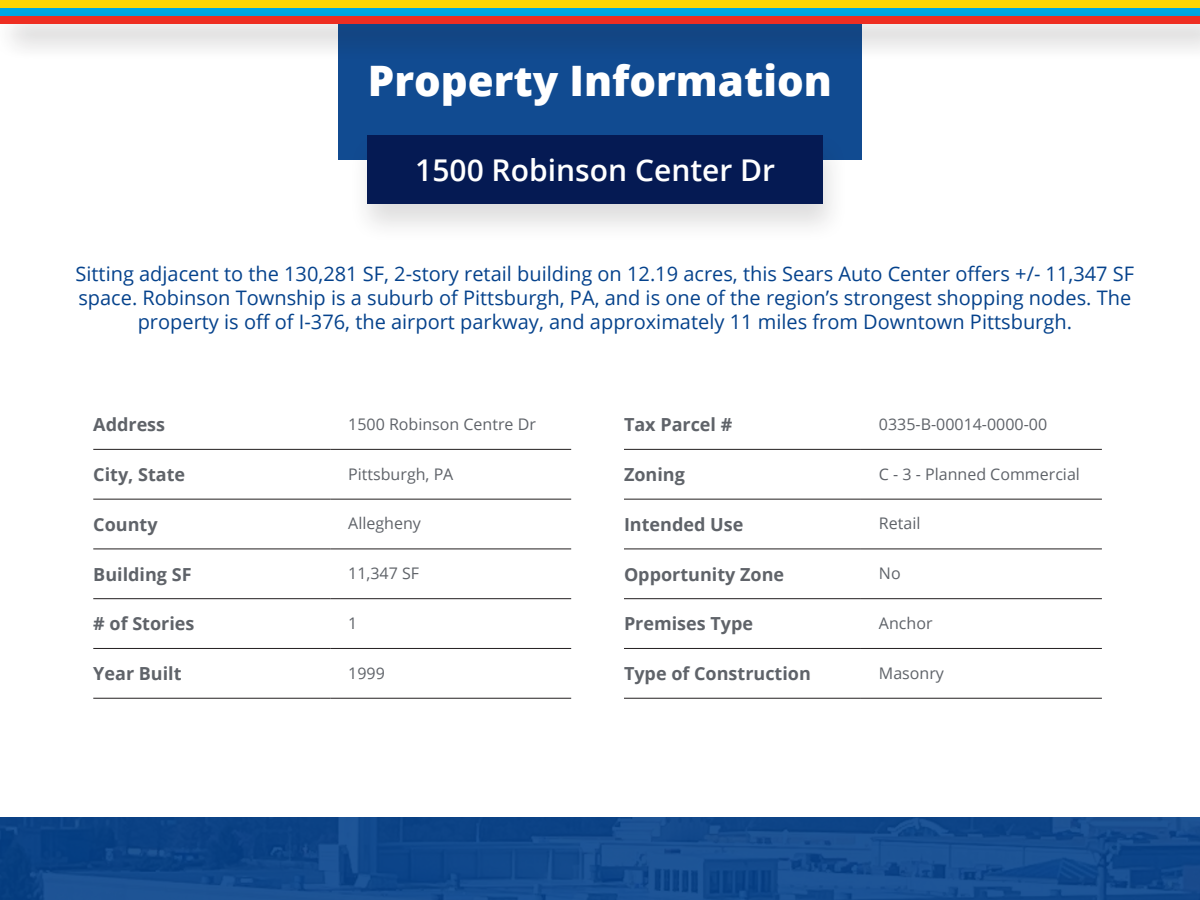
<style>
.page{position:relative;width:1200px;height:900px;background:#fff}
.page>*{position:absolute;margin:0;border:0;box-sizing:border-box;transform-origin:0 0}
.t1{font:800 42px "Open Sans";color:#fff}
.t2{font:600 30px "Open Sans";color:#fff}
.t3{font:20px/24px "Open Sans";color:#05428c;text-align:center}
.t4{font:700 18px "Open Sans";color:#5f6369}
.t5{font:16px "Open Sans";color:#5f6369}
</style>
<div class="page">
<div style="left:0;top:817px;width:1200px;height:83px;background:linear-gradient(to bottom,#0f4588,#164d90)"></div>
<div style="left:338px;top:24px;width:524px;height:136px;background:#114b91"></div>
<div style="left:348px;top:131px;width:501px;height:113px;background:#231f20;opacity:.15"></div>
<div style="left:367px;top:136px;width:456px;height:68px;background:#051a53"></div>
<div style="left:0;top:0;width:1200px;height:8px;background:#fed503"></div>
<div style="left:0;top:8px;width:1200px;height:52px;background:#231f20;opacity:.4"></div>
<div style="left:0;top:16px;width:1200px;height:8px;background:#ee2e22"></div>
<hr style="left:93px;top:449px;width:237px;height:1px;background:#231f20">
<hr style="left:93px;top:499px;width:237px;height:1px;background:#231f20">
<hr style="left:93px;top:548px;width:237px;height:1px;background:#231f20">
<hr style="left:330px;top:449px;width:241px;height:1px;background:#231f20">
<hr style="left:330px;top:499px;width:241px;height:1px;background:#231f20">
<hr style="left:330px;top:548px;width:241px;height:1px;background:#231f20">
<hr style="left:93px;top:598px;width:237px;height:1px;background:#231f20">
<hr style="left:93px;top:648px;width:237px;height:1px;background:#231f20">
<hr style="left:330px;top:598px;width:241px;height:1px;background:#231f20">
<hr style="left:330px;top:648px;width:241px;height:1px;background:#231f20">
<hr style="left:93px;top:698px;width:237px;height:1px;background:#231f20">
<hr style="left:330px;top:698px;width:241px;height:1px;background:#231f20">
<hr style="left:624px;top:449px;width:237px;height:1px;background:#231f20">
<hr style="left:624px;top:499px;width:237px;height:1px;background:#231f20">
<hr style="left:624px;top:548px;width:237px;height:1px;background:#231f20">
<hr style="left:861px;top:449px;width:241px;height:1px;background:#231f20">
<hr style="left:861px;top:499px;width:241px;height:1px;background:#231f20">
<hr style="left:861px;top:548px;width:241px;height:1px;background:#231f20">
<hr style="left:624px;top:598px;width:237px;height:1px;background:#231f20">
<hr style="left:624px;top:648px;width:237px;height:1px;background:#231f20">
<hr style="left:861px;top:598px;width:241px;height:1px;background:#231f20">
<hr style="left:861px;top:648px;width:241px;height:1px;background:#231f20">
<hr style="left:624px;top:698px;width:237px;height:1px;background:#231f20">
<hr style="left:861px;top:698px;width:241px;height:1px;background:#231f20">
<p class="t1" style="left:368px;top:49px;width:466px">Property Information</p>
<p class="t2" style="left:415px;top:150px;width:361px">1500 Robinson Center Dr</p>
<p class="t3" style="left:76px;top:261px;width:1060px">Sitting adjacent to the 130,281 SF, 2-story retail building on 12.19 acres, this Sears Auto Center offers +/- 11,347 SF space. Robinson Township is a suburb of Pittsburgh, PA, and is one of the region’s strongest shopping nodes. The property is off of I-376, the airport parkway, and approximately 11 miles from Downtown Pittsburgh.</p>
<p class="t4" style="left:93px;top:412px;width:73px">Address</p>
<p class="t5" style="left:348px;top:413px;width:189px">1500 Robinson Centre Dr</p>
<p class="t4" style="left:93px;top:462px;width:93px">City, State</p>
<p class="t5" style="left:348px;top:463px;width:107px">Pittsburgh, PA</p>
<p class="t4" style="left:93px;top:512px;width:66px">County</p>
<p class="t5" style="left:348px;top:513px;width:74px">Allegheny</p>
<p class="t4" style="left:93px;top:561px;width:100px">Building SF</p>
<p class="t5" style="left:348px;top:562px;width:72px">11,347 SF</p>
<p class="t4" style="left:93px;top:611px;width:103px"># of Stories</p>
<p class="t5" style="left:348px;top:612px;width:11px">1</p>
<p class="t4" style="left:93px;top:661px;width:90px">Year Built</p>
<p class="t5" style="left:348px;top:662px;width:38px">1999</p>
<p class="t4" style="left:624px;top:412px;width:110px">Tax Parcel #</p>
<p class="t5" style="left:879px;top:413px;width:170px">0335-B-00014-0000-00</p>
<p class="t4" style="left:624px;top:462px;width:62px">Zoning</p>
<p class="t5" style="left:879px;top:463px;width:202px">C - 3 - Planned Commercial</p>
<p class="t4" style="left:624px;top:512px;width:121px">Intended Use</p>
<p class="t5" style="left:879px;top:513px;width:43px">Retail</p>
<p class="t4" style="left:624px;top:561px;width:162px">Opportunity Zone</p>
<p class="t5" style="left:879px;top:562px;width:23px">No</p>
<p class="t4" style="left:624px;top:611px;width:131px">Premises Type</p>
<p class="t5" style="left:879px;top:612px;width:55px">Anchor</p>
<p class="t4" style="left:624px;top:661px;width:188px">Type of Construction</p>
<p class="t5" style="left:879px;top:662px;width:67px">Masonry</p>
</div>
